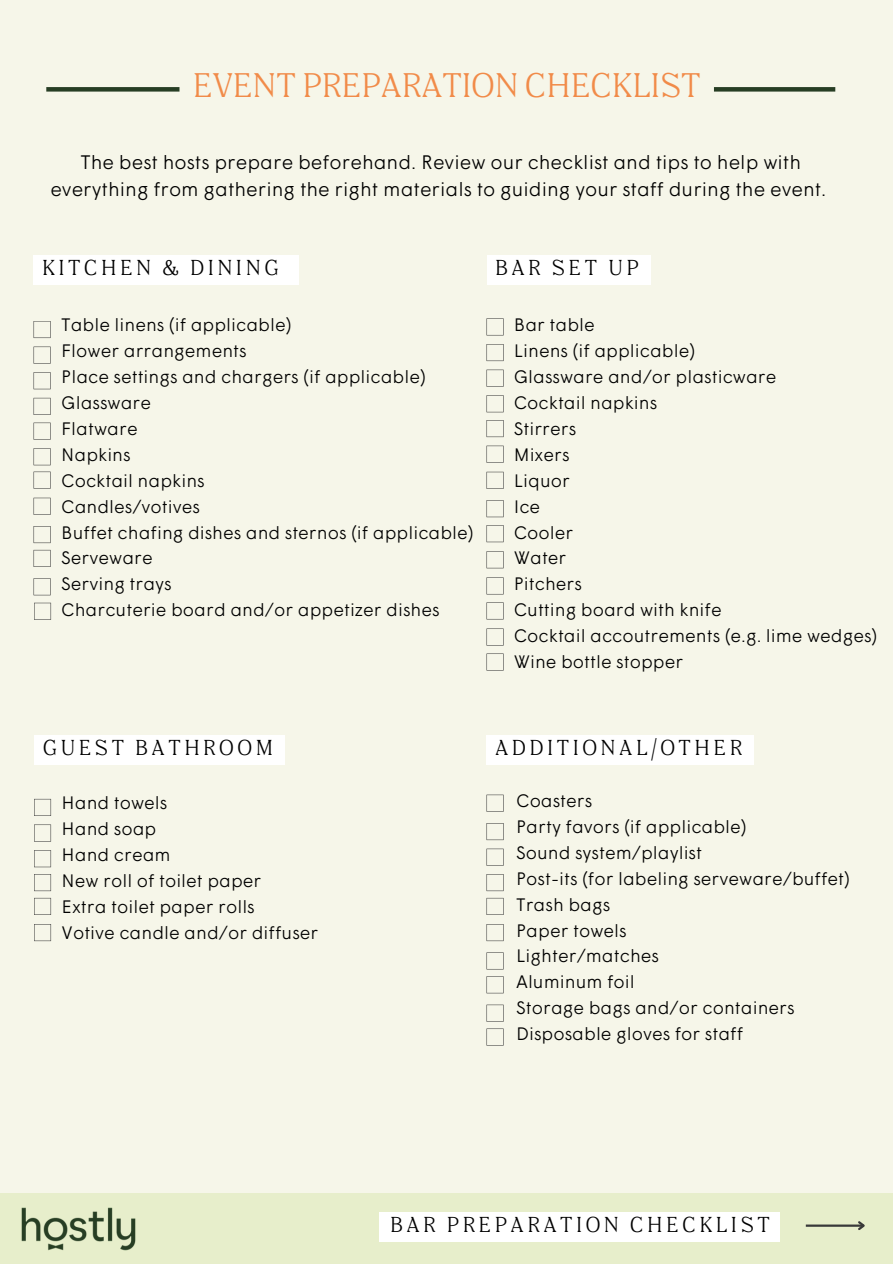
<style>
.page{position:relative;width:893px;height:1264px;background:#fff}
.page>*{position:absolute;margin:0;border:0;box-sizing:border-box;transform-origin:0 0}
.t1{font:33.15px "Nib Pro";color:#f18b49}
.t2{font:21px "Nib Pro";letter-spacing:.17em;color:#000}
.t3{font:300 19.5px/27px "Wigrum";color:#000;text-align:center}
.t4{font:300 18px "Wigrum";color:#000}
</style>
<div class="page">
<div style="left:0;top:0;width:892px;height:1263px;background:#f6f6e9"></div>
<svg style="left:34px;top:321px;width:17px;height:17px"></svg>
<svg style="left:34px;top:346px;width:17px;height:18px"></svg>
<svg style="left:34px;top:372px;width:17px;height:17px"></svg>
<svg style="left:34px;top:398px;width:17px;height:17px"></svg>
<svg style="left:34px;top:422px;width:17px;height:17px"></svg>
<svg style="left:34px;top:448px;width:17px;height:17px"></svg>
<svg style="left:34px;top:471px;width:17px;height:17px"></svg>
<svg style="left:34px;top:497px;width:17px;height:18px"></svg>
<svg style="left:34px;top:526px;width:17px;height:17px"></svg>
<svg style="left:34px;top:550px;width:17px;height:17px"></svg>
<svg style="left:34px;top:578px;width:17px;height:17px"></svg>
<svg style="left:486px;top:318px;width:17px;height:17px"></svg>
<svg style="left:486px;top:344px;width:17px;height:17px"></svg>
<svg style="left:486px;top:369px;width:17px;height:18px"></svg>
<svg style="left:486px;top:395px;width:17px;height:17px"></svg>
<svg style="left:486px;top:420px;width:17px;height:17px"></svg>
<svg style="left:486px;top:445px;width:17px;height:18px"></svg>
<svg style="left:486px;top:472px;width:17px;height:17px"></svg>
<svg style="left:486px;top:500px;width:17px;height:17px"></svg>
<svg style="left:486px;top:525px;width:17px;height:17px"></svg>
<svg style="left:34px;top:798px;width:17px;height:18px"></svg>
<svg style="left:34px;top:824px;width:17px;height:17px"></svg>
<svg style="left:34px;top:850px;width:17px;height:17px"></svg>
<svg style="left:486px;top:794px;width:17px;height:17px"></svg>
<svg style="left:486px;top:823px;width:17px;height:17px"></svg>
<div style="left:0;top:1192px;width:892px;height:71px;background:#e7eecb"></div>
<hr style="left:805px;top:1224px;width:58px;height:2px;background:#393939">
<svg style="left:855px;top:1221px;width:10px;height:9px"></svg>
<div style="left:46px;top:87px;width:789px;height:5px;background:#273e24"></div>
<svg style="left:486px;top:551px;width:17px;height:17px"></svg>
<svg style="left:486px;top:577px;width:17px;height:17px"></svg>
<svg style="left:486px;top:602px;width:17px;height:17px"></svg>
<svg style="left:486px;top:628px;width:17px;height:17px"></svg>
<svg style="left:34px;top:602px;width:17px;height:18px"></svg>
<svg style="left:34px;top:874px;width:17px;height:17px"></svg>
<svg style="left:34px;top:897px;width:17px;height:18px"></svg>
<svg style="left:486px;top:848px;width:17px;height:17px"></svg>
<svg style="left:486px;top:874px;width:17px;height:17px"></svg>
<svg style="left:486px;top:897px;width:17px;height:18px"></svg>
<svg style="left:486px;top:924px;width:17px;height:17px"></svg>
<svg style="left:486px;top:952px;width:17px;height:17px"></svg>
<svg style="left:486px;top:976px;width:17px;height:17px"></svg>
<svg style="left:486px;top:1004px;width:17px;height:17px"></svg>
<svg style="left:34px;top:924px;width:17px;height:17px"></svg>
<svg style="left:486px;top:653px;width:17px;height:17px"></svg>
<div style="left:486px;top:255px;width:164px;height:30px;background:#fff"></div>
<div style="left:34px;top:735px;width:251px;height:29px;background:#fff"></div>
<div style="left:486px;top:735px;width:268px;height:29px;background:#fff"></div>
<div style="left:179px;top:66px;width:535px;height:46px;background:#f6f6e9;border-radius:11px"></div>
<div style="left:380px;top:1211px;width:399px;height:30px;background:#fff"></div>
<div style="left:34px;top:255px;width:265px;height:30px;background:#fff"></div>
<img style="left:2px;top:1192px;width:152px;height:59px">
<svg style="left:486px;top:1028px;width:17px;height:17px"></svg>
<p class="t1" style="left:193px;top:71px;width:509px">EVENT PREPARATION CHECKLIST</p>
<p class="t3" style="left:50px;top:150px;width:777px">The best hosts prepare beforehand. Review our checklist and tips to help with everything from gathering the right materials to guiding your staff during the event.</p>
<p class="t2" style="left:42px;top:258px;width:238px">KITCHEN &amp; DINING</p>
<h1 class="t4" style="left:61px;top:318px;width:232px">Table linens (if applicable)</h1>
<h3 class="t4" style="left:61px;top:344px;width:187px">Flower arrangements</h3>
<h2 class="t4" style="left:61px;top:369px;width:366px">Place settings and chargers (if applicable)</h2>
<p class="t4" style="left:61px;top:395px;width:91px">Glassware</p>
<p class="t4" style="left:61px;top:421px;width:78px">Flatware</p>
<p class="t4" style="left:61px;top:447px;width:71px">Napkins</p>
<p class="t4" style="left:61px;top:473px;width:145px">Cocktail napkins</p>
<p class="t4" style="left:61px;top:499px;width:140px">Candles/votives</p>
<p class="t4" style="left:61px;top:525px;width:414px">Buffet chafing dishes and sternos (if applicable)</p>
<p class="t4" style="left:61px;top:551px;width:93px">Serveware</p>
<p class="t4" style="left:61px;top:576px;width:112px">Serving trays</p>
<p class="t4" style="left:61px;top:602px;width:380px">Charcuterie board and/or appetizer dishes</p>
<p class="t2" style="left:495px;top:258px;width:145px">BAR SET UP</p>
<p class="t4" style="left:513px;top:318px;width:83px">Bar table</p>
<p class="t4" style="left:513px;top:344px;width:183px">Linens (if applicable)</p>
<h2 class="t4" style="left:513px;top:369px;width:264px">Glassware and/or plasticware</h2>
<p class="t4" style="left:513px;top:395px;width:145px">Cocktail napkins</p>
<p class="t4" style="left:513px;top:421px;width:64px">Stirrers</p>
<p class="t4" style="left:513px;top:447px;width:57px">Mixers</p>
<p class="t4" style="left:513px;top:473px;width:58px">Liquor</p>
<p class="t4" style="left:513px;top:499px;width:28px">Ice</p>
<p class="t4" style="left:513px;top:525px;width:61px">Cooler</p>
<p class="t4" style="left:513px;top:551px;width:54px">Water</p>
<p class="t4" style="left:513px;top:576px;width:70px">Pitchers</p>
<p class="t4" style="left:513px;top:602px;width:209px">Cutting board with knife</p>
<p class="t4" style="left:513px;top:628px;width:365px">Cocktail accoutrements (e.g. lime wedges)</p>
<p class="t4" style="left:513px;top:654px;width:171px">Wine bottle stopper</p>
<p class="t2" style="left:43px;top:738px;width:232px">GUEST BATHROOM</p>
<p class="t4" style="left:62px;top:795px;width:107px">Hand towels</p>
<p class="t4" style="left:62px;top:821px;width:96px">Hand soap</p>
<h2 class="t4" style="left:62px;top:847px;width:111px">Hand cream</h2>
<p class="t4" style="left:62px;top:873px;width:201px">New roll of toilet paper</p>
<p class="t4" style="left:62px;top:899px;width:195px">Extra toilet paper rolls</p>
<p class="t4" style="left:62px;top:925px;width:258px">Votive candle and/or diffuser</p>
<h2 class="t2" style="left:495px;top:738px;width:248px">ADDITIONAL/OTHER</h2>
<p class="t4" style="left:516px;top:793px;width:78px">Coasters</p>
<p class="t4" style="left:516px;top:819px;width:232px">Party favors (if applicable)</p>
<p class="t4" style="left:516px;top:845px;width:187px">Sound system/playlist</p>
<p class="t4" style="left:516px;top:871px;width:335px">Post-its (for labeling serveware/buffet)</p>
<p class="t4" style="left:516px;top:897px;width:95px">Trash bags</p>
<p class="t4" style="left:516px;top:923px;width:112px">Paper towels</p>
<p class="t4" style="left:516px;top:948px;width:144px">Lighter/matches</p>
<p class="t4" style="left:516px;top:974px;width:120px">Aluminum foil</p>
<p class="t4" style="left:516px;top:1000px;width:280px">Storage bags and/or containers</p>
<p class="t4" style="left:516px;top:1026px;width:228px">Disposable gloves for staff</p>
<p class="t2" style="left:390px;top:1215px;width:381px">BAR PREPARATION CHECKLIST</p>
</div>
